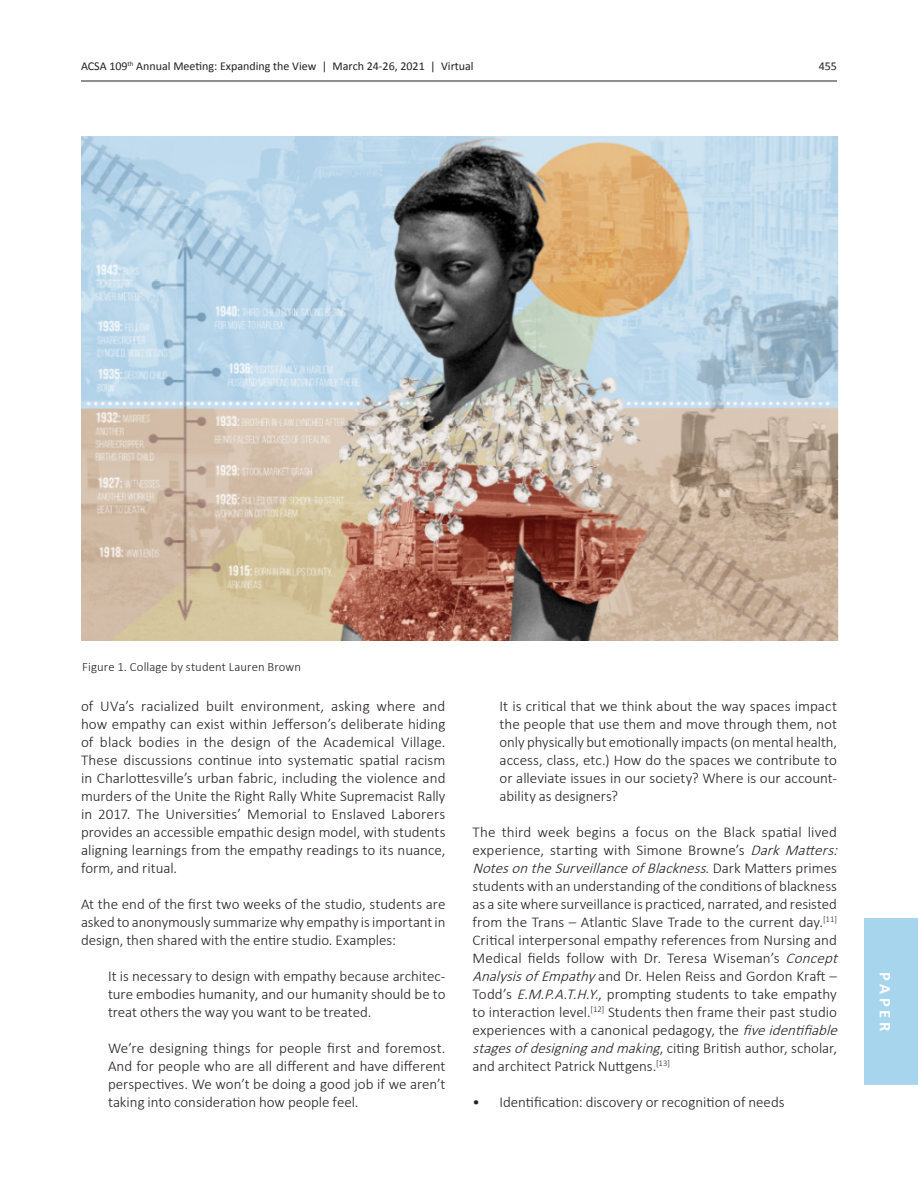
<style>
.page{position:relative;width:918px;height:1188px;background:#fff}
.page>*{position:absolute;margin:0;border:0;box-sizing:border-box;transform-origin:0 0}
.t1{font:700 16.5px "Calibri";letter-spacing:.235em;color:#fff}
._06_Main_Body_Text{font:300 15px/18px "Calibri";color:#231f20;text-align:justify}
._11_Quotes{font:300 15px/18px "Calibri";color:#231f20;text-align:justify}
._07_Caption_Text{font:300 12.75px "Calibri";letter-spacing:.01em;color:#231f20}
.t2{font:12px "Calibri";color:#231f20}
.s1{font-style:italic}
</style>
<div class="page">
<hr style="left:81px;top:81px;width:756px;height:1px;background:#231f20">
<div style="left:864px;top:918px;width:54px;height:167px;background:#a7d5ee"></div>
<img style="left:81px;top:136px;width:757px;height:505px">
<p class="t2" style="left:81px;top:58px;width:394px">ACSA 109<sup>th</sup> Annual Meeting: Expanding the View | March 24-26, 2021 | Virtual</p>
<p class="t2" style="left:819px;top:58px;width:20px">455</p>
<p class="_07_Caption_Text" style="left:82px;top:658px;width:221px">Figure 1. Collage by student Lauren Brown</p>
<p class="_06_Main_Body_Text" style="left:81px;top:696px;width:366px">of UVa’s racialized built environment, asking where and how empathy can exist within Jefferson’s deliberate hiding of black bodies in the design of the Academical Village.<br>These discussions continue into systematic spatial racism in Charlottesville’s urban fabric, including the violence and murders of the Unite the Right Rally White Supremacist Rally in 2017. The Universities’ Memorial to Enslaved Laborers provides an accessible empathic design model, with students aligning learnings from the empathy readings to its nuance, form, and ritual.</p>
<p class="_06_Main_Body_Text" style="left:81px;top:894px;width:366px">At the end of the first two weeks of the studio, students are asked to anonymously summarize why empathy is important in design, then shared with the entire studio. Examples:</p>
<p class="_11_Quotes" style="left:108px;top:966px;width:339px">It is necessary to design with empathy because architec&shy;ture embodies humanity, and our humanity should be to treat others the way you want to be treated.</p>
<p class="_11_Quotes" style="left:108px;top:1038px;width:339px">We’re designing things for people first and foremost.<br>And for people who are all different and have different perspectives. We won’t be doing a good job if we aren’t taking into consideration how people feel.</p>
<p class="_11_Quotes" style="left:500px;top:696px;width:339px">It is critical that we think about the way spaces impact the people that use them and move through them, not only physically but emotionally impacts (on mental health, access, class, etc.) How do the spaces we contribute to or alleviate issues in our society? Where is our account&shy;ability as designers?</p>
<p class="_06_Main_Body_Text" style="left:472px;top:822px;width:371px;text-align:left">The third week begins a focus on the Black spatial lived experience, starting with Simone Browne’s <span class="s1">Dark Matters:<br>NotesontheSurveillanceofBlackness</span>. D a r k M a tt e r s p r i m e s students with an understanding of the conditions of blackness as a site where surveillance is practiced, narrated, and resisted from the Trans – Atlantic Slave Trade to the current day.<sup>[11] </sup>Critical interpersonal empathy references from Nursing and Medical fields follow with Dr. Teresa Wiseman’s <span class="s1">Concept AnalysisofEmpathy</span>and Dr. Helen Reiss and Gordon Kraft – Todd’s <span class="s1">E.M.P.A.T.H.Y.</span>, prompting students to take empathy to interaction level.<sup>[12]</sup> Students then frame their past studio experiences with a canonical pedagogy, the <span class="s1">fiveidentifiable stagesofdesigningandmaking</span>, c i ti n g B r i ti s h a u t h o r, s c h o l a r, and architect Patrick Nuttgens.<sup>[13]</sup></p>
<p class="_06_Main_Body_Text" style="left:472px;top:1092px;width:314px">• Identification: discovery or recognition of needs</p>
<p class="t1" style="left:896px;top:972px;width:61px;rotate:90deg">PAPER</p>
</div>
